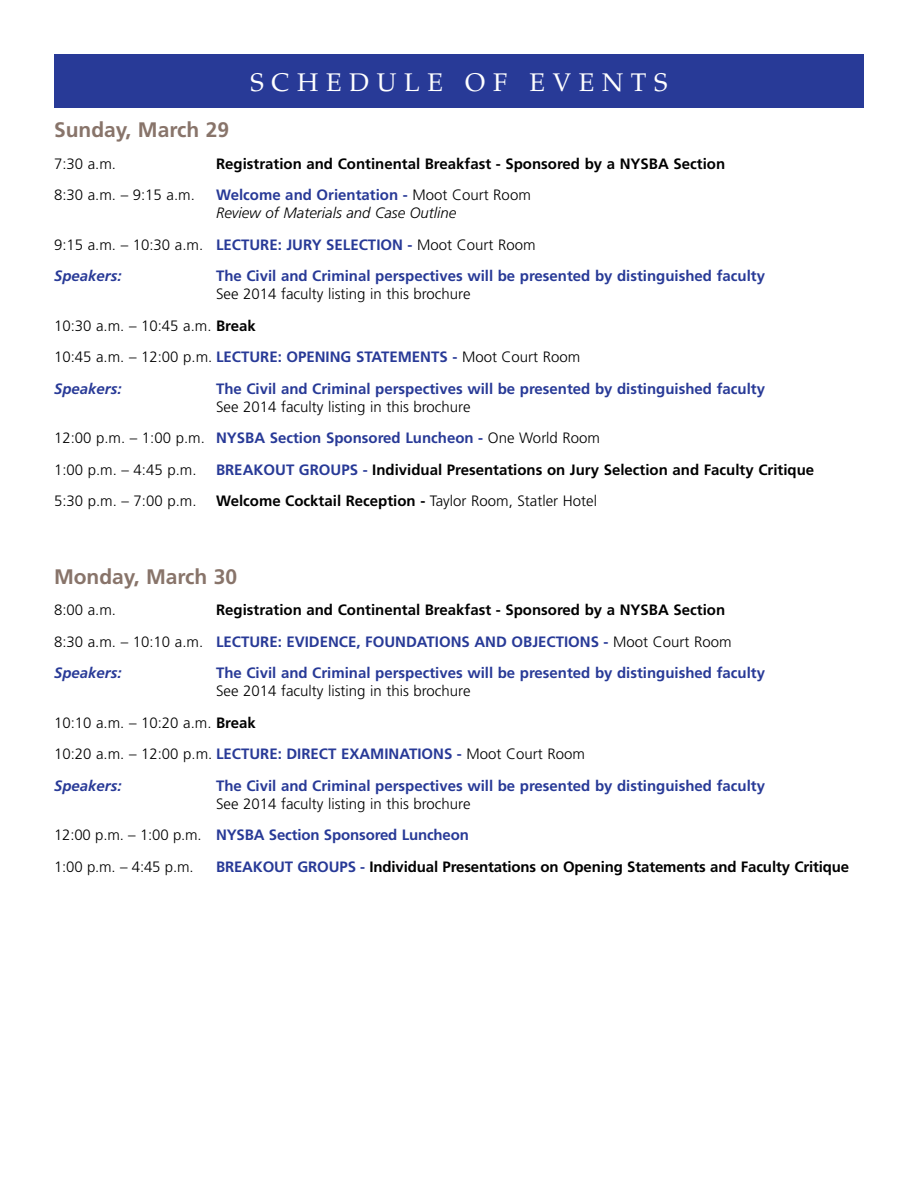
<style>
.page{position:relative;width:918px;height:1188px;background:#fff}
.page>*{position:absolute;margin:0;border:0;box-sizing:border-box;transform-origin:0 0}
.t1{font:25.5px "Palatino";letter-spacing:.3em;color:#fff}
.t2{font:700 21px "Frutiger";color:#88746a}
.t3{font:300 15px/31.5px "Frutiger";color:#000}
.t4{font:700 15px "Frutiger";color:#283a97}
.t5{font:700 15px/31.5px "Frutiger";color:#000}
.t6{font:italic 300 15px/18px "Frutiger";color:#000}
.t7{font:italic 700 15px "Frutiger";color:#283a97}
.s1{font-weight:700;font-style:normal;color:#283a97}
.s2{font-style:normal}
.s3{font-weight:700;color:#283a97}
.s4{font-weight:700}
.s5{color:#283a97}
.s6{font-weight:300}
</style>
<div class="page">
<div style="left:54px;top:54px;width:810px;height:54px;background:#283a97"></div>
<h1 class="t1" style="left:250px;top:67px;width:416px">SCHEDUL E OF EVEN TS</h1>
<h2 class="t2" style="left:54px;top:118px;width:177px">Sunday, March 29</h2>
<p class="t3" style="left:54px;top:148px;width:64px">7:30 a.m.</p>
<p class="t5" style="left:216px;top:148px;width:511px">Registration and Continental Breakfast - Sponsored by a NYSBA Section</p>
<p class="t3" style="left:54px;top:180px;width:142px">8:30 a.m. – 9:15 a.m.</p>
<p class="t6" style="left:216px;top:186px;width:316px"><span class="s1">Welcome and Orientation -</span> <span class="s2">Moot Court Room<br></span>Review of Materials and Case Outline</p>
<p class="t3" style="left:54px;top:229px;width:180px">9:15 a.m. – 10:30 a.m. <span class="s3">Lecture</span></p>
<p class="t4" style="left:278px;top:236px;width:25px">: Jury</p>
<p class="t4" style="left:326px;top:236px;width:18px">Selection</p>
<p class="t3" style="left:408px;top:229px;width:129px"><span class="s3">-</span> Moot Court Room</p>
<p class="t7" style="left:54px;top:267px;width:69px">Speakers:</p>
<p class="t4" style="left:216px;top:267px;width:551px">The Civil and Criminal perspectives will be presented by distinguished faculty</p>
<p class="t3" style="left:54px;top:279px;width:418px;text-indent:162px">See 2014 faculty listing in this brochure<br>10:30 a.m. – 10:45 a.m. <span class="s4">Break<br></span>10:45 a.m. – 12:00 p.m. <span class="s3">Lecture</span></p>
<p class="t4" style="left:278px;top:348px;width:30px">: Opening</p>
<p class="t4" style="left:356px;top:348px;width:19px">Statements</p>
<p class="t3" style="left:452px;top:342px;width:129px"><span class="s3">-</span> Moot Court Room</p>
<p class="t7" style="left:54px;top:380px;width:69px">Speakers:</p>
<p class="t4" style="left:216px;top:380px;width:551px">The Civil and Criminal perspectives will be presented by distinguished faculty</p>
<p class="t3" style="left:54px;top:391px;width:548px;text-indent:162px">See 2014 faculty listing in this brochure<br>12:00 p.m. – 1:00 p.m. <span class="s3">NYSBA Section Sponsored Luncheon -</span> One World Room<br>1:00 p.m. – 4:45 p.m.</p>
<p class="t4" style="left:216px;top:461px;width:20px">Brea</p>
<p class="t4" style="left:254px;top:461px;width:22px">kout</p>
<p class="t4" style="left:299px;top:461px;width:22px">Groups</p>
<p class="t5" style="left:363px;top:454px;width:453px"><span class="s5">-</span> Individual Presentations on Jury Selection and Faculty Critique</p>
<p class="t3" style="left:54px;top:486px;width:144px">5:30 p.m. – 7:00 p.m.</p>
<p class="t5" style="left:216px;top:485px;width:383px">Welcome Cocktail Reception - <span class="s6">Taylor Room, Statler Hotel</span></p>
<h2 class="t2" style="left:54px;top:564px;width:185px">Monday, March 30</h2>
<p class="t3" style="left:54px;top:594px;width:64px">8:00 a.m.</p>
<p class="t5" style="left:54px;top:594px;width:673px;text-indent:162px">Registration and Continental Breakfast - Sponsored by a NYSBA Section<br><span class="s6">8:30 a.m. – 10:10 a.m.</span> <span class="s5">Lecture</span></p>
<p class="t4" style="left:278px;top:633px;width:52px">: Evidence</p>
<p class="t4" style="left:356px;top:633px;width:28px">, Foun</p>
<p class="t4" style="left:406px;top:633px;width:21px">dations</p>
<p class="t4" style="left:474px;top:633px;width:58px">and Objections</p>
<p class="t3" style="left:604px;top:626px;width:129px"><span class="s3">-</span> Moot Court Room</p>
<p class="t7" style="left:54px;top:664px;width:69px">Speakers:</p>
<p class="t4" style="left:216px;top:664px;width:551px">The Civil and Criminal perspectives will be presented by distinguished faculty</p>
<p class="t3" style="left:54px;top:675px;width:418px;text-indent:162px">See 2014 faculty listing in this brochure<br>10:10 a.m. – 10:20 a.m. <span class="s4">Break<br></span>10:20 a.m. – 12:00 p.m. <span class="s3">Lecture</span></p>
<p class="t4" style="left:278px;top:745px;width:18px">: Direct</p>
<p class="t4" style="left:341px;top:745px;width:29px">Examinations</p>
<p class="t3" style="left:457px;top:738px;width:129px"><span class="s3">-</span> Moot Court Room</p>
<p class="t7" style="left:54px;top:777px;width:69px">Speakers:</p>
<p class="t4" style="left:216px;top:777px;width:551px">The Civil and Criminal perspectives will be presented by distinguished faculty</p>
<p class="t3" style="left:54px;top:788px;width:418px;text-align:justify;text-indent:162px">See 2014 faculty listing in this brochure 12:00 p.m. – 1:00 p.m. <span class="s3">NYSBA Section Sponsored Luncheon </span>1:00 p.m. – 4:45 p.m.</p>
<p class="t4" style="left:216px;top:858px;width:19px">Brea</p>
<p class="t4" style="left:253px;top:858px;width:21px">kout</p>
<p class="t4" style="left:298px;top:858px;width:21px">Groups</p>
<p class="t5" style="left:360px;top:851px;width:490px"><span class="s5">-</span> Individual Presentations on Opening Statements and Faculty Critique</p>
</div>
